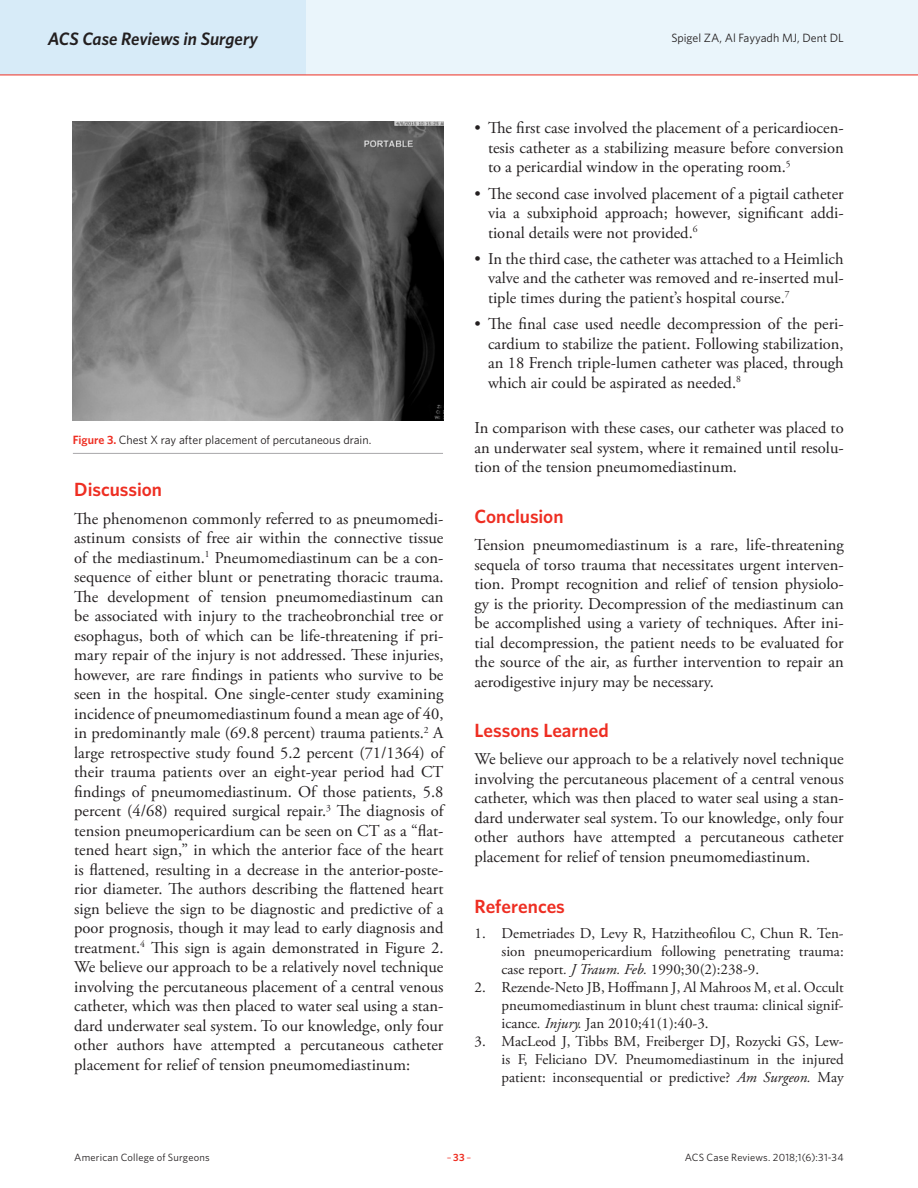
<style>
.page{position:relative;width:918px;height:1188px;background:#fff}
.page>*{position:absolute;margin:0;border:0;box-sizing:border-box;transform-origin:0 0}
.Article_Subhead{font:600 19.2px "Whitney";color:#ee2e22}
.t1{font:italic 600 18px "Whitney";letter-spacing:-.005em;color:#231f20}
.Article_Body_no_inde{font:16.5px/19.5px "Adobe Garamond Pro";color:#231f20;text-align:justify}
.t2{font:15px/18px "Adobe Garamond Pro";color:#231f20;text-align:justify}
.Caption_New{font:12px "Whitney";color:#231f20}
.t3{font:10.5px "Whitney";letter-spacing:.02em;color:#231f20}
.t4{font:10.5px "Whitney";color:#ee2e22}
.s1{font-weight:600;color:#ee2e22}
.s2{font-style:italic}
.s3{font-weight:600}
</style>
<div class="page">
<div style="left:0;top:0;width:918px;height:75px;background:#eaf5fb"></div>
<div style="left:0;top:0;width:306px;height:75px;background:#d7ebf8"></div>
<hr style="left:0;top:75px;width:918px;height:1px;background:#ee2e22">
<hr style="left:73px;top:453px;width:370px;height:1px;background:#a9a8aa">
<img style="left:72px;top:122px;width:371px;height:298px">
<p class="t1" style="left:48px;top:26px;width:212px">ACS Case Reviews in Surgery</p>
<p class="Caption_New" style="left:671px;top:30px;width:174px">Spigel ZA, Al Fayyadh MJ, Dent DL</p>
<p class="Caption_New" style="left:73px;top:432px;width:300px"><span class="s1">Figure 3.</span> Chest X ray after placement of percutaneous drain.</p>
<p class="Article_Subhead" style="left:74px;top:477px;width:89px">Discussion</p>
<p class="Article_Body_no_inde" style="left:74px;top:509px;width:371px">The phenomenon commonly referred to as pneumomedi&shy;astinum consists of free air within the connective tissue of the mediastinum.<sup>1</sup> Pneumomediastinum can be a con&shy;sequence of either blunt or penetrating thoracic trauma.<br>The development of tension pneumomediastinum can be associated with injury to the tracheobronchial tree or esophagus, both of which can be life-threatening if pri&shy;mary repair of the injury is not addressed. These injuries, however, are rare findings in patients who survive to be seen in the hospital. One single-center study examining incidence of pneumomediastinum found a mean age of 40, in predominantly male (69.8 percent) trauma patients.<sup>2</sup> A large retrospective study found 5.2 percent (71/1364) of their trauma patients over an eight-year period had CT findings of pneumomediastinum. Of those patients, 5.8 percent (4/68) required surgical repair.<sup>3</sup> The diagnosis of tension pneumopericardium can be seen on CT as a “flat&shy;tened heart sign,” in which the anterior face of the heart is flattened, resulting in a decrease in the anterior-poste&shy;rior diameter. The authors describing the flattened heart sign believe the sign to be diagnostic and predictive of a poor prognosis, though it may lead to early diagnosis and treatment.<sup>4</sup> This sign is again demonstrated in Figure 2.<br>We believe our approach to be a relatively novel technique involving the percutaneous placement of a central venous catheter, which was then placed to water seal using a stan&shy;dard underwater seal system. To our knowledge, only four other authors have attempted a percutaneous catheter placement for relief of tension pneumomediastinum:</p>
<p class="Article_Body_no_inde" style="left:488px;top:119px;width:357px;text-indent:-14px">• The first case involved the placement of a pericardiocen&shy;tesis catheter as a stabilizing measure before conversion to a pericardial window in the operating room.<sup>5</sup></p>
<p class="Article_Body_no_inde" style="left:488px;top:184px;width:357px;text-indent:-14px">• The second case involved placement of a pigtail catheter via a subxiphoid approach; however, significant addi&shy;tional details were not provided.<sup>6</sup></p>
<p class="Article_Body_no_inde" style="left:488px;top:250px;width:357px;text-indent:-14px">• In the third case, the catheter was attached to a Heimlich valve and the catheter was removed and re-inserted mul&shy;tiple times during the patient’s hospital course.<sup>7</sup></p>
<p class="Article_Body_no_inde" style="left:488px;top:315px;width:357px;text-indent:-14px">• The final case used needle decompression of the peri&shy;cardium to stabilize the patient. Following stabilization, an 18 French triple-lumen catheter was placed, through which air could be aspirated as needed.<sup>8</sup></p>
<p class="Article_Body_no_inde" style="left:475px;top:419px;width:371px">In comparison with these cases, our catheter was placed to an underwater seal system, where it remained until resolu&shy;tion of the tension pneumomediastinum.</p>
<p class="Article_Subhead" style="left:475px;top:504px;width:91px">Conclusion</p>
<p class="Article_Body_no_inde" style="left:475px;top:536px;width:371px">Tension pneumomediastinum is a rare, life-threatening sequela of torso trauma that necessitates urgent interven&shy;tion. Prompt recognition and relief of tension physiolo&shy;gy is the priority. Decompression of the mediastinum can be accomplished using a variety of techniques. After ini&shy;tial decompression, the patient needs to be evaluated for the source of the air, as further intervention to repair an aerodigestive injury may be necessary.</p>
<p class="Article_Subhead" style="left:475px;top:718px;width:136px">Lessons Learned</p>
<p class="Article_Body_no_inde" style="left:475px;top:750px;width:371px">We believe our approach to be a relatively novel technique involving the percutaneous placement of a central venous catheter, which was then placed to water seal using a stan&shy;dard underwater seal system. To our knowledge, only four other authors have attempted a percutaneous catheter placement for relief of tension pneumomediastinum.</p>
<p class="Article_Subhead" style="left:475px;top:893px;width:92px">References</p>
<p class="t2" style="left:502px;top:925px;width:344px;text-indent:-27px">1. Demetriades D, Levy R, Hatzitheofilou C, Chun R. Ten&shy;sion pneumopericardium following penetrating trauma: case report<span class="s2">. J Traum. Feb.</span> 1990;30(2):238-9.</p>
<p class="t2" style="left:502px;top:979px;width:344px;text-indent:-27px">2. Rezende-Neto JB, Hoffmann J, Al Mahroos M, et al. Occult pneumomediastinum in blunt chest trauma: clinical signif&shy;icance<span class="s2">. Injury.</span> Jan 2010;41(1):40-3.</p>
<p class="t2" style="left:502px;top:1033px;width:344px;text-indent:-27px">3. MacLeod J, Tibbs BM, Freiberger DJ, Rozycki GS, Lew&shy;is F, Feliciano DV. Pneumomediastinum in the injured patient: inconsequential or predictive? <span class="s2">Am Surgeon.</span> May</p>
<p class="t3" style="left:74px;top:1150px;width:137px">American College of Surgeons</p>
<p class="t4" style="left:447px;top:1150px;width:26px">–<span class="s3">33</span>–</p>
<p class="t3" style="left:685px;top:1150px;width:161px">ACS Case Reviews. 2018;1(6):31-34</p>
</div>
